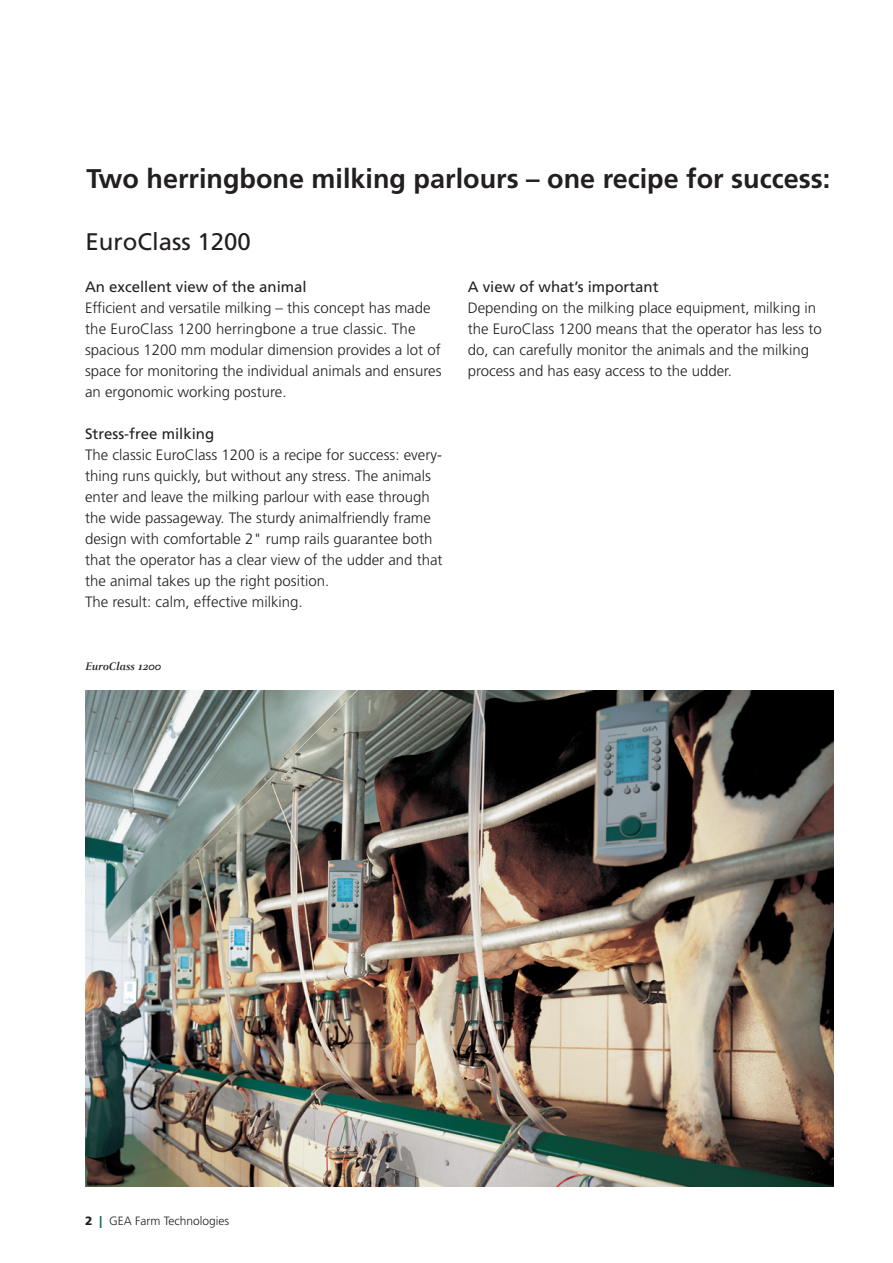
<style>
.page{position:relative;width:893px;height:1263px;background:#fff}
.page>*{position:absolute;margin:0;border:0;box-sizing:border-box;transform-origin:0 0}
.t1{font:700 27px "Frutiger LT Com";color:#231f20}
.t2{font:24px "Frutiger LT Com";color:#231f20}
.t3{font:300 15px/21px "Frutiger LT Com";color:#231f20}
.t4{font:15px "Frutiger LT Com";color:#231f20}
.t5{font:300 12px "Frutiger LT Com";color:#231f20}
.t6{font:italic 700 12px "Celeste OT";color:#231f20}
.s1{font-weight:900}
.s2{font-weight:900;color:#0e6963}
</style>
<div class="page">
<img style="left:85px;top:691px;width:748px;height:495px">
<h1 class="t1" style="left:87px;top:167px;width:745px">Two herringbone milking parlours – one recipe for success:</h1>
<h2 class="t2" style="left:85px;top:232px;width:167px">EuroClass 1200</h2>
<p class="t4" style="left:85px;top:281px;width:223px">An excellent view of the animal</p>
<p class="t3" style="left:85px;top:298px;width:358px">Efficient and versatile milking – this concept has made the EuroClass 1200 herringbone a true classic. The spacious 1200 mm modular dimension provides a lot of space for monitoring the individual animals and ensures an ergonomic working posture.</p>
<p class="t4" style="left:85px;top:428px;width:131px">Stress-free milking</p>
<p class="t3" style="left:85px;top:445px;width:359px">The classic EuroClass 1200 is a recipe for success: every&shy;thing runs quickly, but without any stress. The animals enter and leave the milking parlour with ease through the wide passageway. The sturdy animalfriendly frame design with comfortable 2" rump rails guarantee both that the operator has a clear view of the udder and that the animal takes up the right position.<br>The result: calm, effective milking.</p>
<p class="t6" style="left:85px;top:661px;width:77px">EuroClass 1200</p>
<p class="t4" style="left:468px;top:281px;width:192px">A view of what’s important</p>
<p class="t3" style="left:468px;top:298px;width:355px">Depending on the milking place equipment, milking in the EuroClass 1200 means that the operator has less to do, can carefully monitor the animals and the milking process and has easy access to the udder.</p>
<p class="t5" style="left:85px;top:1216px;width:146px"><span class="s1">2</span> <span class="s2">|</span> GEA Farm Technologies</p>
</div>
